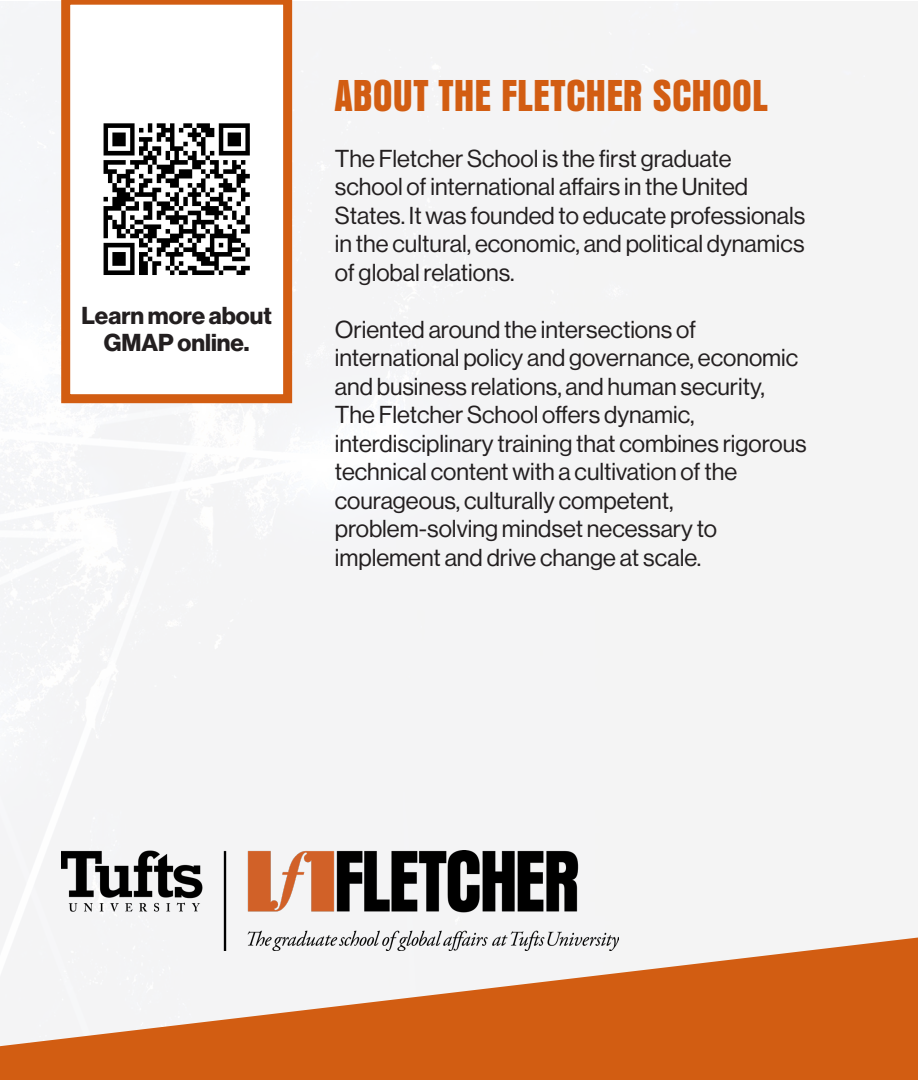
<style>
.page{position:relative;width:918px;height:1080px;background:#f4f4f5}
.page>*{position:absolute;margin:0;border:0;box-sizing:border-box;transform-origin:0 0}
.t1{font:46.5px "Anzeigen Gro";color:#d25d12}
.t2{font:24px/28.5px "N Haas Grotesk DS Pro 55 Rg";color:#231f20}
.t3{font:24px/27px "N Haas Grotesk DS Pro 75 Bd";color:#231f20;text-align:center}
</style>
<div class="page">
<svg style="left:0;top:938px;width:918px;height:142px;fill:#d25d12"></svg>
<img style="left:61px;top:850px;width:557px;height:100px">
<svg style="left:61px;top:0;width:231px;height:403px"></svg>
<img style="left:82px;top:102px;width:189px;height:195px">
<p class="t3" style="left:82px;top:303px;width:192px">Learn more about<br>GMAP online.</p>
<p class="t1" style="left:335px;top:71px;width:435px">ABOUT THE FLETCHER SCHOOL</p>
<p class="t2" style="left:335px;top:144px;width:472px">The Fletcher School is the first graduate school of international affairs in the United States. It was founded to educate professionals in the cultural, economic, and political dynamics of global relations.</p>
<p class="t2" style="left:335px;top:315px;width:473px">Oriented around the intersections of international policy and governance, economic and business relations, and human security, The Fletcher School offers dynamic, interdisciplinary training that combines rigorous technical content with a cultivation of the courageous, culturally competent, problem-solving mindset necessary to implement and drive change at scale.</p>
</div>
